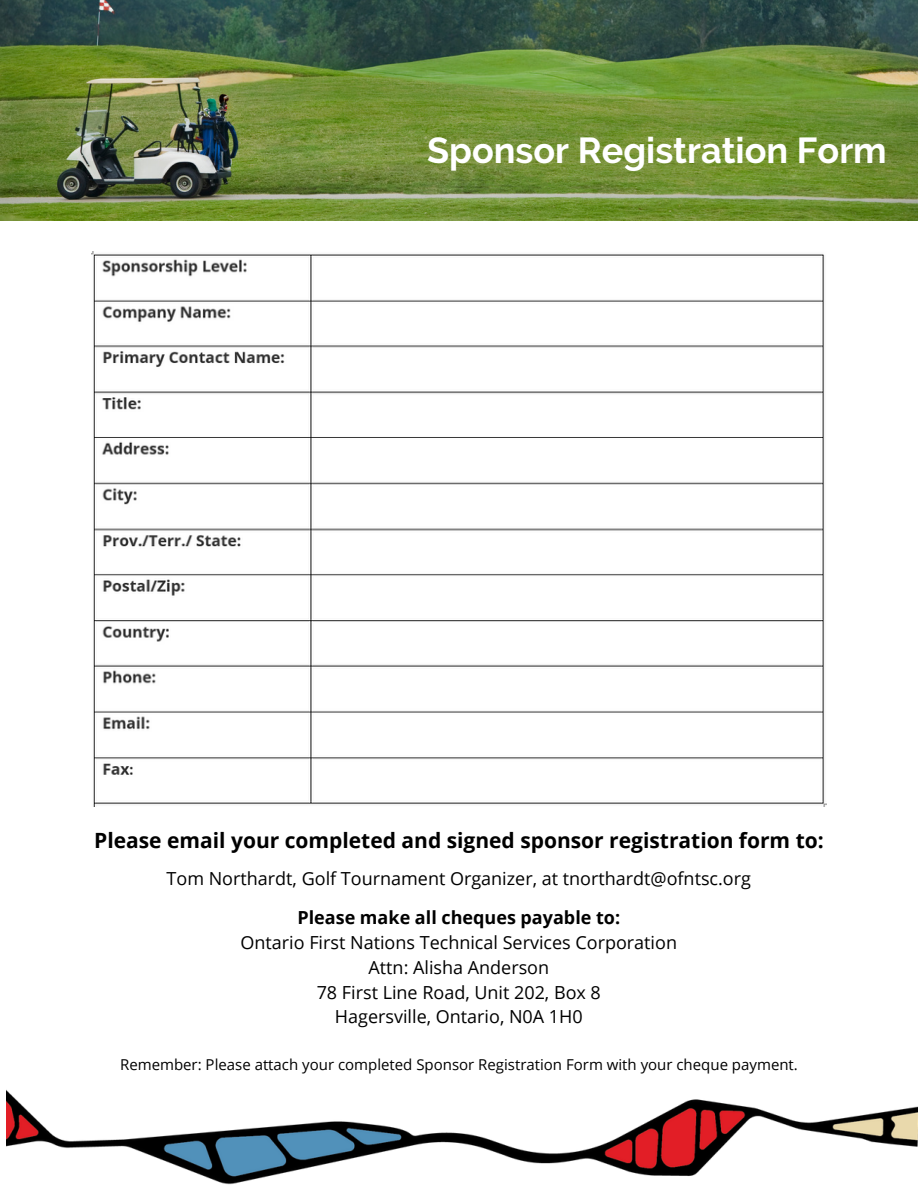
<style>
.page{position:relative;width:918px;height:1188px;background:#fff}
.page>*{position:absolute;margin:0;border:0;box-sizing:border-box;transform-origin:0 0}
.t1{font:700 36px "Raleway";color:#fff}
.t2{font:700 21px "Open Sans";color:#000}
.t3{font:18px/24.8px "Open Sans";color:#000;text-align:center}
.t4{font:700 18px "Open Sans";color:#000}
.t5{font:15px "Open Sans";color:#000}
</style>
<div class="page">
<img style="left:92px;top:252px;width:734px;height:554px">
<img style="left:0;top:0;width:918px;height:220px">
<img style="left:6px;top:1089px;width:912px;height:96px">
<h1 class="t1" style="left:427px;top:129px;width:461px">Sponsor Registration Form</h1>
<p class="t2" style="left:94px;top:826px;width:731px">Please email your completed and signed sponsor registration form to:</p>
<p class="t3" style="left:167px;top:866px;width:586px">Tom Northardt, Golf Tournament Organizer, at tnorthardt@ofntsc.org</p>
<p class="t4" style="left:298px;top:905px;width:324px">Please make all cheques payable to:</p>
<p class="t3" style="left:241px;top:930px;width:438px">Ontario First Nations Technical Services Corporation Attn: Alisha Anderson<br>78 First Line Road, Unit 202, Box 8<br>Hagersville, Ontario, N0A 1H0</p>
<p class="t5" style="left:120px;top:1054px;width:679px">Remember: Please attach your completed Sponsor Registration Form with your cheque payment.</p>
</div>
